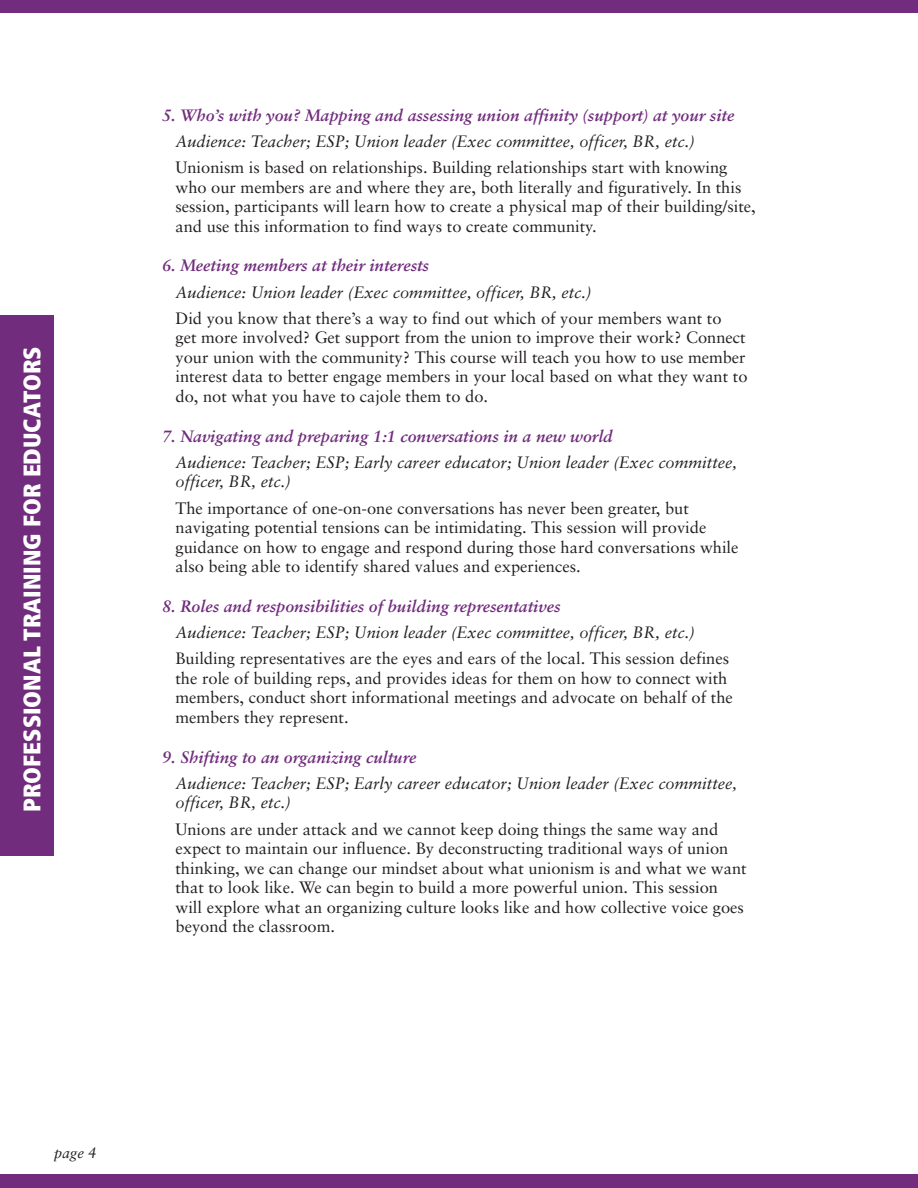
<style>
.page{position:relative;width:918px;height:1188px;background:#fff}
.page>*{position:absolute;margin:0;border:0;box-sizing:border-box;transform-origin:0 0}
.t1{font:900 condensed 24px "Frutiger LT Std";color:#fff}
.Session_Text{font:16.5px/19.5px "Sabon";color:#231f20}
.Session_Details{font:italic 16.5px/19.5px "Sabon";color:#231f20}
.Session_Title{font:italic 700 16.5px "Sabon";color:#712c7d}
.t2{font:italic 15px "Sabon";color:#231f20}
</style>
<div class="page">
<div style="left:0;top:0;width:918px;height:14px;background:#712c7d"></div>
<div style="left:0;top:1174px;width:918px;height:14px;background:#712c7d"></div>
<div style="left:0;top:316px;width:54px;height:540px;background:#712c7d"></div>
<h1 class="t1" style="left:17px;top:812px;width:467px;rotate:-90deg">PROFESSIONAL TRAINING FOR EDUCATORS</h1>
<p class="Session_Title" style="left:162px;top:105px;width:574px">5. Who’s with you? Mapping and assessing union affinity (support) at your site</p>
<p class="Session_Details" style="left:176px;top:131px;width:521px">Audience: Teacher; ESP; Union leader (Exec committee, officer, BR, etc.)</p>
<p class="Session_Text" style="left:176px;top:157px;width:582px">Unionism is based on relationships. Building relationships start with knowing who our members are and where they are, both literally and figuratively. In this session, participants will learn how to create a physical map of their building/site, and use this information to find ways to create community.</p>
<p class="Session_Title" style="left:162px;top:256px;width:269px">6. Meeting members at their interests</p>
<p class="Session_Details" style="left:176px;top:282px;width:418px">Audience: Union leader (Exec committee, officer, BR, etc.)</p>
<p class="Session_Text" style="left:176px;top:308px;width:574px">Did you know that there’s a way to find out which of your members want to<br>get more involved? Get support from the union to improve their work? Connect your union with the community? This course will teach you how to use member interest data to better engage members in your local based on what they want to do, not what you have to cajole them to do.</p>
<p class="Session_Title" style="left:162px;top:426px;width:452px">7. Navigating and preparing 1:1 conversations in a new world</p>
<p class="Session_Details" style="left:176px;top:452px;width:563px">Audience: Teacher; ESP; Early career educator; Union leader (Exec committee, officer, BR, etc.)</p>
<p class="Session_Text" style="left:176px;top:498px;width:565px">The importance of one-on-one conversations has never been greater, but navigating potential tensions can be intimidating. This session will provide guidance on how to engage and respond during those hard conversations while also being able to identify shared values and experiences.</p>
<p class="Session_Title" style="left:162px;top:596px;width:400px">8. Roles and responsibilities of building representatives</p>
<p class="Session_Details" style="left:176px;top:623px;width:521px">Audience: Teacher; ESP; Union leader (Exec committee, officer, BR, etc.)</p>
<p class="Session_Text" style="left:176px;top:649px;width:559px">Building representatives are the eyes and ears of the local. This session defines the role of building reps, and provides ideas for them on how to connect with members, conduct short informational meetings and advocate on behalf of the members they represent.</p>
<p class="Session_Title" style="left:162px;top:747px;width:256px">9. Shifting to an organizing culture</p>
<p class="Session_Details" style="left:176px;top:773px;width:563px">Audience: Teacher; ESP; Early career educator; Union leader (Exec committee, officer, BR, etc.)</p>
<p class="Session_Text" style="left:176px;top:819px;width:573px">Unions are under attack and we cannot keep doing things the same way and expect to maintain our influence. By deconstructing traditional ways of union thinking, we can change our mindset about what unionism is and what we want that to look like. We can begin to build a more powerful union. This session will explore what an organizing culture looks like and how collective voice goes beyond the classroom.</p>
<p class="t2" style="left:54px;top:1144px;width:44px">page 4</p>
</div>
